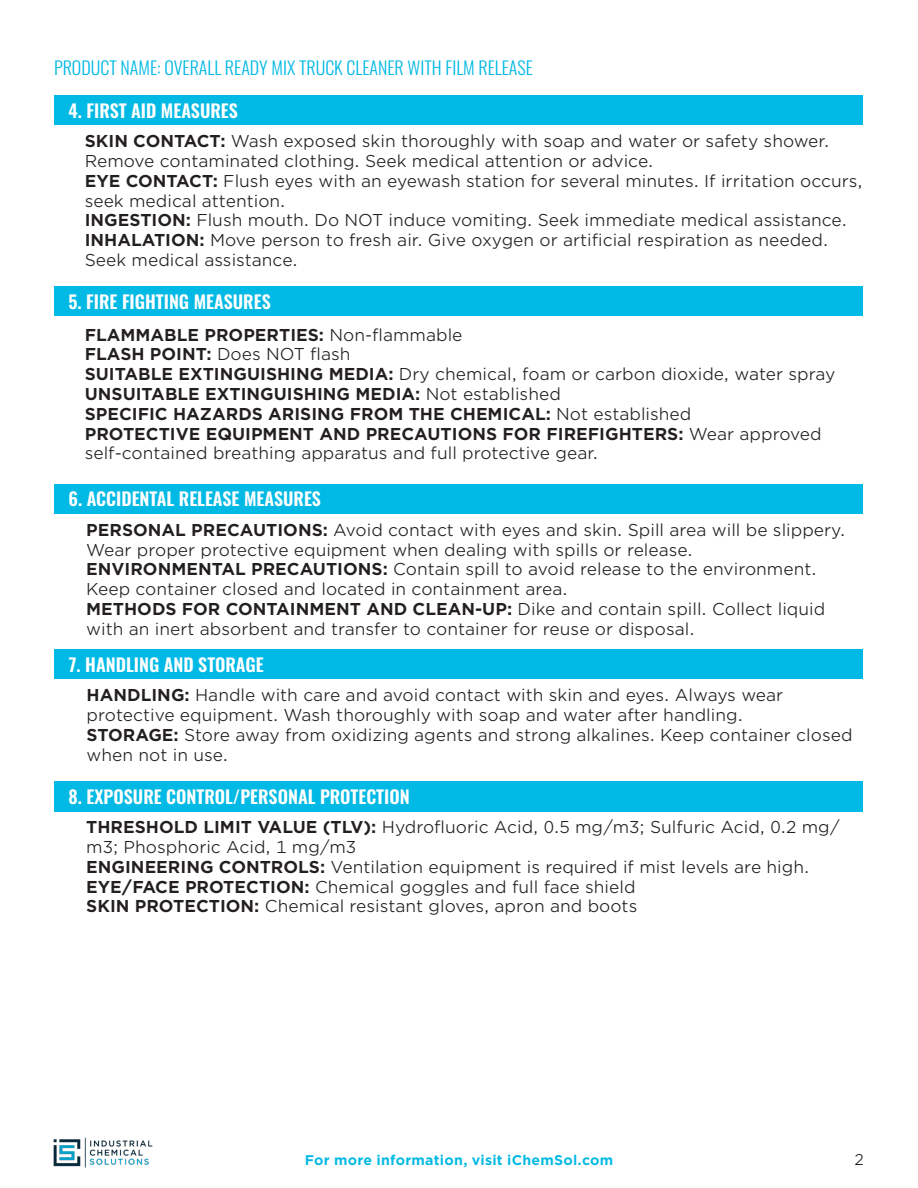
<style>
.page{position:relative;width:918px;height:1188px;background:#fff}
.page>*{position:absolute;margin:0;border:0;box-sizing:border-box;transform-origin:0 0}
.t1{font:600 18px "Oswald";color:#fff}
.t2{font:300 18px "Oswald";color:#00b9e4}
.t3{font:16.5px/19.8px "Gotham Office";color:#231f20}
.t4{font:700 16.5px "Gotham Office";color:#231f20}
.t5{font:15px "Gotham Office";color:#231f20}
.t6{font:700 13.5px "Gotham Office";letter-spacing:.015em;color:#00b9e4}
.s1{font-weight:700}
.s2{font-weight:400}
</style>
<div class="page">
<img style="left:53px;top:1137px;width:100px;height:31px">
<div style="left:54px;top:286px;width:808px;height:30px;background:#00b9e4"></div>
<div style="left:54px;top:484px;width:808px;height:30px;background:#00b9e4"></div>
<div style="left:54px;top:649px;width:809px;height:30px;background:#00b9e4"></div>
<div style="left:54px;top:95px;width:808px;height:30px;background:#00b9e4"></div>
<div style="left:54px;top:781px;width:808px;height:30px;background:#00b9e4"></div>
<p class="t2" style="left:54px;top:52px;width:480px">PRODUCT NAME: OVERALL READY MIX TRUCK CLEANER WITH FILM RELEASE</p>
<p class="t1" style="left:69px;top:101px;width:171px">4. FIRST AID MEASURES</p>
<p class="t3" style="left:85px;top:131px;width:746px"><span class="s1">SKIN CONTACT:</span> Wash exposed skin thoroughly with soap and water or safety shower.<br>Remove contaminated clothing. Seek medical attention or advice.</p>
<p class="t3" style="left:85px;top:170px;width:780px"><span class="s1">EYE CONTACT:</span> Flush eyes with an eyewash station for several minutes. If irritation occurs, seek medical attention.</p>
<p class="t3" style="left:85px;top:210px;width:764px"><span class="s1">INGESTION:</span> Flush mouth. Do NOT induce vomiting. Seek immediate medical assistance.</p>
<p class="t3" style="left:85px;top:230px;width:745px"><span class="s1">INHALATION:</span> Move person to fresh air. Give oxygen or artificial respiration as needed.<br>Seek medical assistance.</p>
<p class="t1" style="left:69px;top:292px;width:204px">5. FIRE FIGHTING MEASURES</p>
<p class="t4" style="left:85px;top:323px;width:379px">FLAMMABLE PROPERTIES: <span class="s2">Non-flammable</span></p>
<p class="t3" style="left:85px;top:344px;width:267px"><span class="s1">FLASH POINT:</span> Does NOT flash</p>
<p class="t3" style="left:85px;top:364px;width:752px"><span class="s1">SUITABLE EXTINGUISHING MEDIA:</span> Dry chemical, foam or carbon dioxide, water spray</p>
<p class="t4" style="left:85px;top:383px;width:478px">UNSUITABLE EXTINGUISHING MEDIA: <span class="s2">Not established</span></p>
<p class="t4" style="left:85px;top:402px;width:608px">SPECIFIC HAZARDS ARISING FROM THE CHEMICAL: <span class="s2">Not established</span></p>
<p class="t3" style="left:85px;top:423px;width:738px"><span class="s1">PROTECTIVE EQUIPMENT AND PRECAUTIONS FOR FIREFIGHTERS:</span> Wear approved self-contained breathing apparatus and full protective gear.</p>
<p class="t1" style="left:69px;top:490px;width:254px">6. ACCIDENTAL RELEASE MEASURES</p>
<p class="t3" style="left:86px;top:519px;width:761px"><span class="s1">PERSONAL PRECAUTIONS:</span> Avoid contact with eyes and skin. Spill area will be slippery.<br>Wear proper protective equipment when dealing with spills or release.</p>
<p class="t3" style="left:86px;top:559px;width:732px"><span class="s1">ENVIRONMENTAL PRECAUTIONS:</span> Contain spill to avoid release to the environment.<br>Keep container closed and located in containment area.</p>
<p class="t3" style="left:86px;top:599px;width:741px"><span class="s1">METHODS FOR CONTAINMENT AND CLEAN-UP:</span> Dike and contain spill. Collect liquid with an inert absorbent and transfer to container for reuse or disposal.</p>
<p class="t1" style="left:69px;top:655px;width:196px">7. HANDLING AND STORAGE</p>
<p class="t3" style="left:87px;top:685px;width:698px"><span class="s1">HANDLING:</span> Handle with care and avoid contact with skin and eyes. Always wear protective equipment. Wash thoroughly with soap and water after handling.</p>
<p class="t3" style="left:87px;top:725px;width:767px"><span class="s1">STORAGE:</span> Store away from oxidizing agents and strong alkalines. Keep container closed</p>
<p class="t3" style="left:87px;top:744px;width:143px">when not in use.</p>
<p class="t1" style="left:69px;top:787px;width:343px">8. EXPOSURE CONTROL/PERSONAL PROTECTION</p>
<p class="t3" style="left:86px;top:817px;width:755px"><span class="s1">THRESHOLD LIMIT VALUE (TLV):</span> Hydrofluoric Acid, 0.5 mg/m3; Sulfuric Acid, 0.2 mg/ m3; Phosphoric Acid, 1 mg/m3</p>
<p class="t3" style="left:86px;top:856px;width:725px"><span class="s1">ENGINEERING CONTROLS:</span> Ventilation equipment is required if mist levels are high.</p>
<p class="t3" style="left:86px;top:876px;width:551px"><span class="s1">EYE/FACE PROTECTION:</span> Chemical goggles and full face shield</p>
<p class="t3" style="left:86px;top:896px;width:553px"><span class="s1">SKIN PROTECTION:</span> Chemical resistant gloves, apron and boots</p>
<p class="t6" style="left:305px;top:1151px;width:310px">For more information, visit iChemSol.com</p>
<p class="t5" style="left:855px;top:1150px;width:11px">2</p>
</div>
